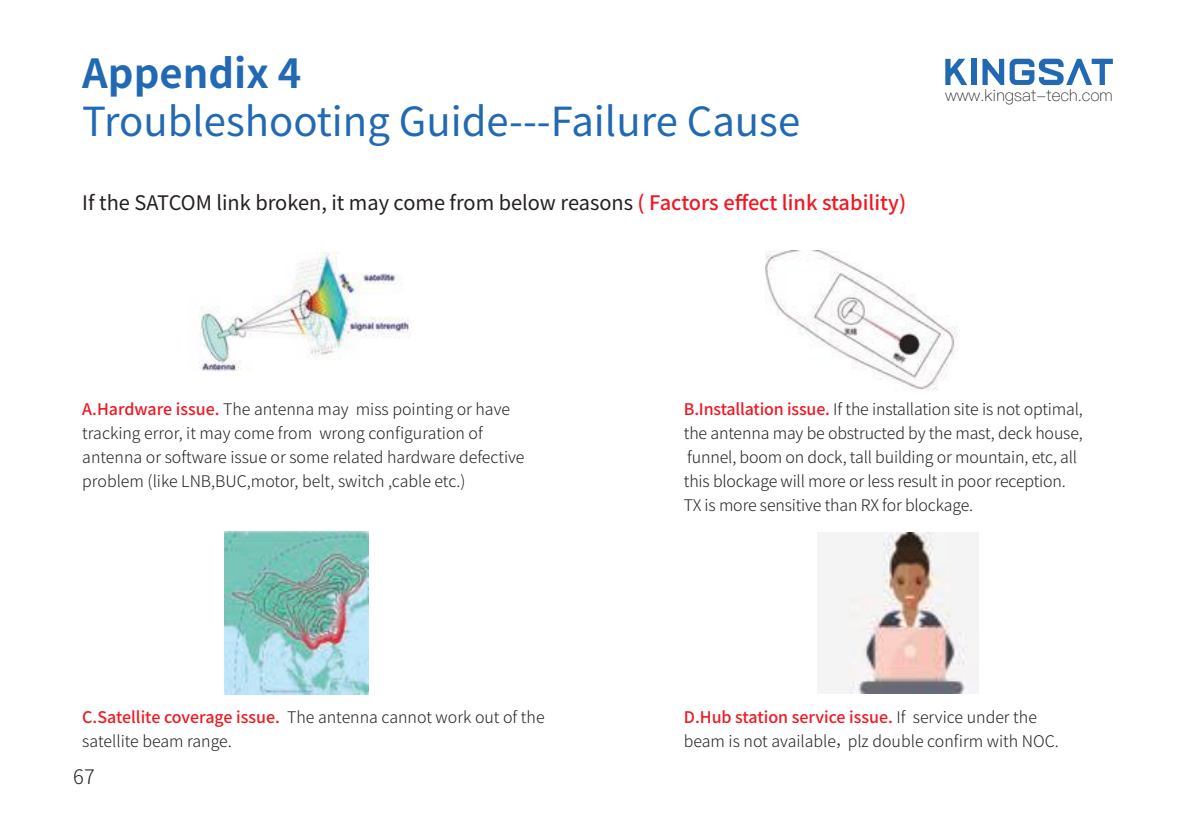
<style>
.page{position:relative;width:1191px;height:840px;background:#fff}
.page>*{position:absolute;margin:0;border:0;box-sizing:border-box;transform-origin:0 0}
.t1{font:40px "Source Han Sans CN";color:#2269b4}
.t2{font:700 40px "Source Han Sans CN";color:#2269b4}
.t3{font:20px "Source Han Sans CN";color:#241f1f}
.t4{font:300 20px "Source Han Sans CN";color:#241f1f}
.t5{font:16.2px "Ping Fang SC Light";color:#241f1f}
.t6{font:300 16px/24px "Source Han Sans CN";letter-spacing:-.01em;color:#241f1f}
.s1{font-weight:500;color:#ef1923}
</style>
<div class="page">
<img style="left:765px;top:251px;width:192px;height:140px">
<img style="left:199px;top:253px;width:211px;height:118px">
<img style="left:225px;top:531px;width:144px;height:162px">
<img style="left:817px;top:532px;width:161px;height:161px">
<svg style="left:945px;top:59px;width:22px;height:26px"></svg>
<div style="left:971px;top:59px;width:5px;height:26px;background:#2269b4"></div>
<svg style="left:982px;top:59px;width:130px;height:26px"></svg>
<h1 class="t2" style="left:82px;top:51px;width:221px">Appendix 4</h1>
<h1 class="t1" style="left:82px;top:99px;width:719px">Troubleshooting Guide---Failure Cause</h1>
<p class="t3" style="left:82px;top:191px;width:825px">If the SATCOM link broken, it may come from below reasons <span class="s1">( Factors effect link stability)</span></p>
<p class="t5" style="left:945px;top:85px;width:169px">www.kingsat-tech.com</p>
<p class="t6" style="left:82px;top:397px;width:444px"><span class="s1">A.Hardware issue.</span> The antenna may miss pointing or have tracking error, it may come from wrong configuration of antenna or software issue or some related hardware defective problem (like LNB,BUC,motor, belt, switch ,cable etc.)</p>
<p class="t6" style="left:684px;top:397px;width:400px"><span class="s1">B.Installation issue.</span> If the installation site is not optimal, the antenna may be obstructed by the mast, deck house, funnel, boom on dock, tall building or mountain, etc, all this blockage will more or less result in poor reception.<br>TX is more sensitive than RX for blockage.</p>
<p class="t6" style="left:82px;top:705px;width:464px"><span class="s1">C.Satellite coverage issue.</span> The antenna cannot work out of the satellite beam range.</p>
<p class="t6" style="left:684px;top:705px;width:376px"><span class="s1">D.Hub station service issue.</span> If service under the beam is not available，plz double confirm with NOC.</p>
<p class="t4" style="left:73px;top:765px;width:23px">67</p>
</div>
